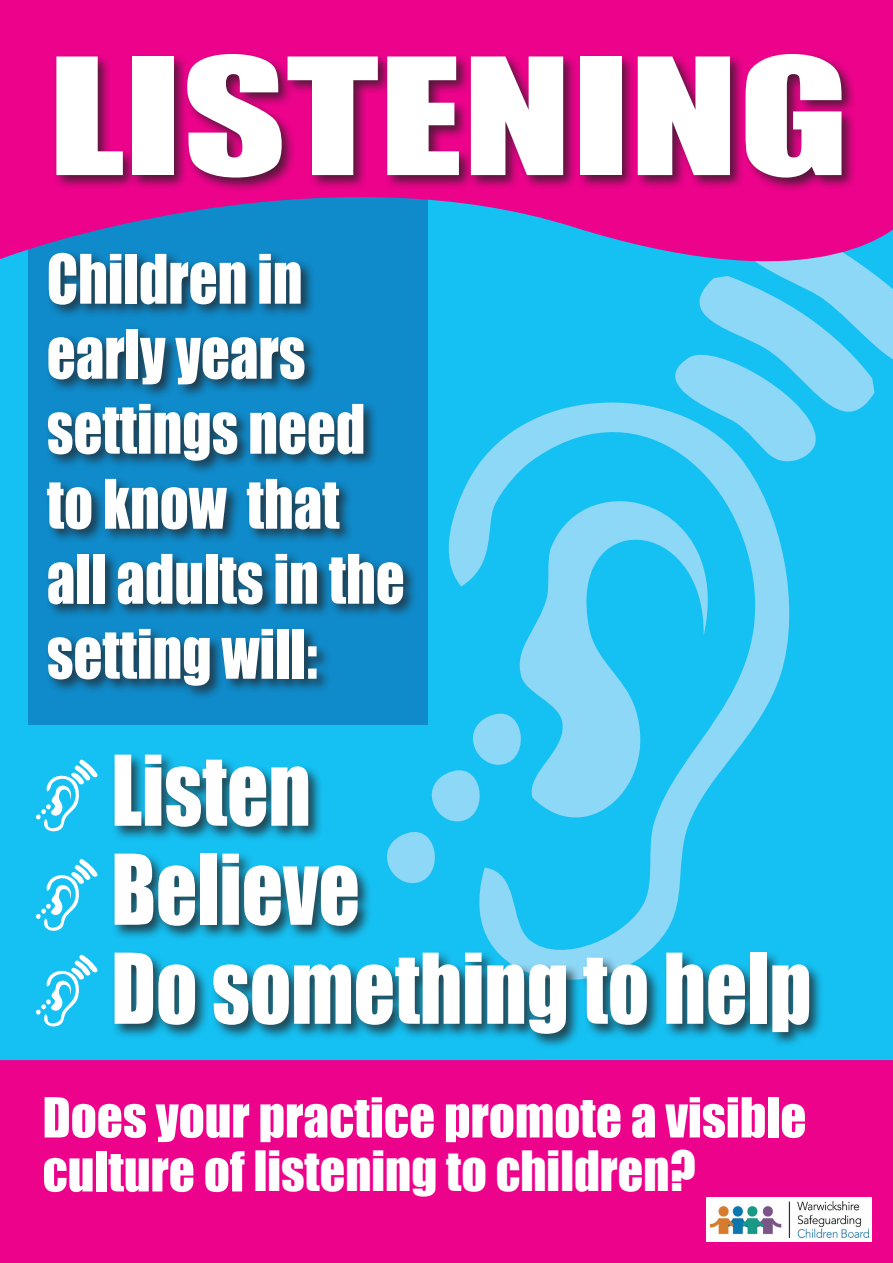
<style>
.page{position:relative;width:893px;height:1263px;background:#fff}
.page>*{position:absolute;margin:0;border:0;box-sizing:border-box;transform-origin:0 0}
.t1{font:150px "Impact";color:#fff;scale:1.34 1}
.t2{font:90px "Impact";color:#fff;scale:.9 1}
.t3{font:63px/75px "Impact";color:#fff;scale:.9 1}
.t4{font:51px/54px "Impact";color:#fff}
</style>
<div class="page">
<div style="left:0;top:297px;width:893px;height:763px;background:#15c0f2"></div>
<svg style="left:824px;top:297px;width:69px;height:168px;background:#48c9f4"></svg>
<div style="left:0;top:1060px;width:893px;height:203px;background:#ed028c"></div>
<svg style="left:35px;top:760px;width:9px;height:75px"></svg>
<svg style="left:35px;top:859px;width:9px;height:75px"></svg>
<svg style="left:35px;top:955px;width:9px;height:75px"></svg>
<div style="left:28px;top:176px;width:399px;height:549px;background:#0f8aca"></div>
<div style="left:44px;top:250px;width:780px;height:799px;background:#231f20;opacity:.75"></div>
<svg style="left:0;top:0;width:893px;height:297px;fill:#ed028c"></svg>
<div style="left:53px;top:51px;width:804px;height:142px;background:#231f20;opacity:.75"></div>
<div style="left:706px;top:1197px;width:166px;height:45px;background:#fff"></div>
<img style="left:711px;top:1202px;width:157px;height:35px">
<p class="t1" style="left:48px;top:0;width:599px">LISTENING</p>
<p class="t3" style="left:47px;top:240px;width:289px">Children in early years</p>
<p class="t3" style="left:47px;top:390px;width:355px">settings need</p>
<p class="t3" style="left:47px;top:465px;width:327px">to know that</p>
<p class="t3" style="left:47px;top:540px;width:399px">all adults in the</p>
<p class="t3" style="left:47px;top:615px;width:302px">setting will:</p>
<p class="t2" style="left:111px;top:721px;width:223px">Listen</p>
<p class="t2" style="left:111px;top:820px;width:278px">Believe</p>
<p class="t2" style="left:111px;top:919px;width:780px">Do something to help</p>
<p class="t4" style="left:43px;top:1089px;width:765px">Does your practice promote a visible culture of listening to children?</p>
</div>
